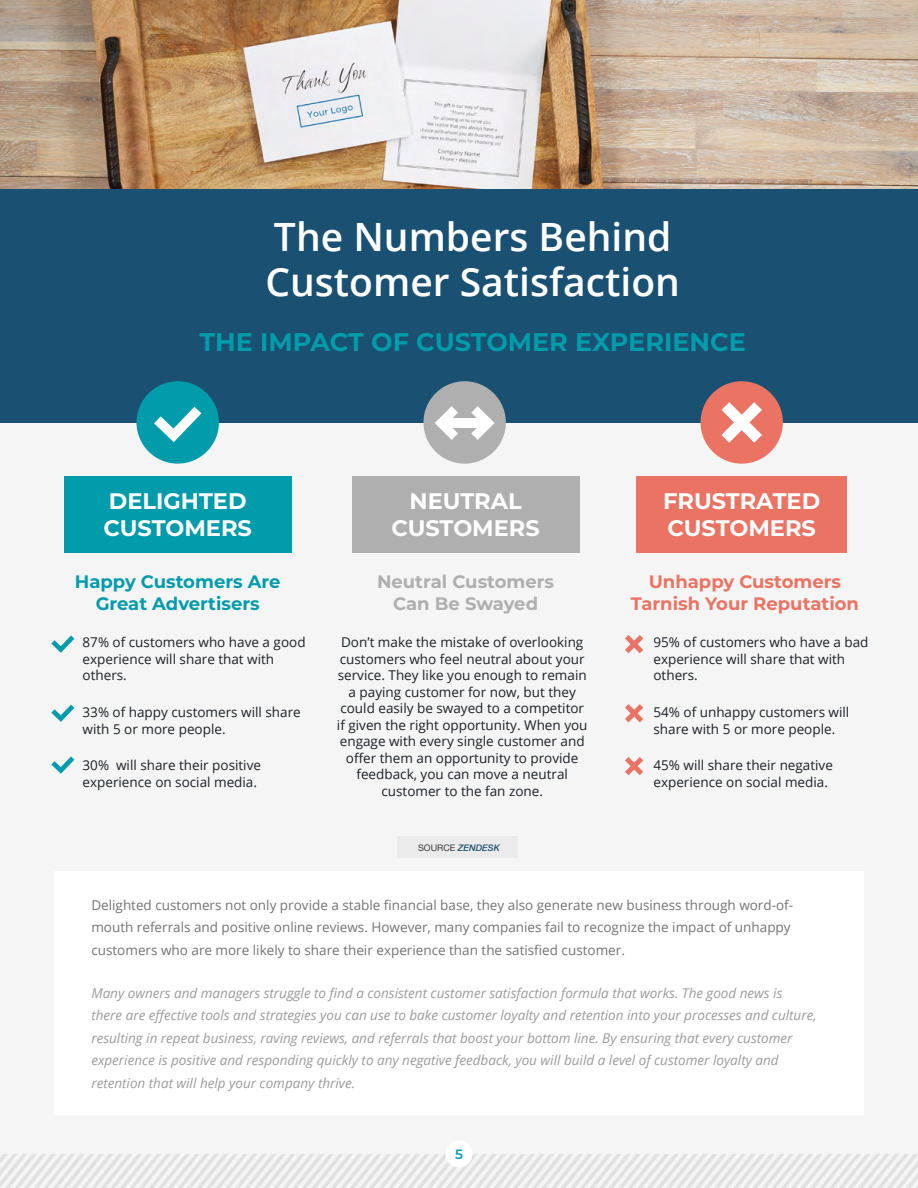
<style>
.page{position:relative;width:918px;height:1188px;background:#fff}
.page>*{position:absolute;margin:0;border:0;box-sizing:border-box;transform-origin:0 0}
.t1{font:600 39px/45px "Open Sans";color:#fff}
.t2{font:700 25.5px "Montserrat";color:#009cac}
.t3{font:700 22.5px/27px "Montserrat";color:#fff}
.t4{font:700 18px/21.6px "Montserrat";color:#eb7363;text-align:center}
.t5{font:700 18px/21.6px "Montserrat";color:#009cac;text-align:center}
.t6{font:700 18px/21.6px "Montserrat";color:#afafaf;text-align:center}
.t7{font:13.5px/16.5px "Open Sans";color:#1c2127}
.t8{font:italic 13.5px/22.5px "Open Sans";color:#9c9c9c}
.t9{font:13.5px/22.5px "Open Sans";color:#747474}
.t10{font:600 13.5px "Montserrat";color:#009cac}
.t11{font:italic 500 9px "Helvetica Neue";color:#1a5071}
.s1{font-weight:400;font-style:normal;color:#383838}
</style>
<div class="page">
<div style="left:0;top:255px;width:918px;height:933px;background:#f5f5f5"></div>
<div style="left:64px;top:477px;width:227px;height:76px;background:#009cac"></div>
<div style="left:352px;top:477px;width:227px;height:76px;background:#afafaf"></div>
<div style="left:637px;top:477px;width:210px;height:76px;background:#eb7363"></div>
<img style="left:0;top:0;width:918px;height:189px">
<div style="left:0;top:189px;width:918px;height:233px;background:#1a5071"></div>
<div style="left:54px;top:872px;width:810px;height:243px;background:#fff"></div>
<div style="left:397px;top:836px;width:120px;height:21px;background:#ebebeb"></div>
<svg style="left:0;top:1154px;width:918px;height:34px"></svg>
<div style="left:137px;top:381px;width:82px;height:83px;background:#009cac;border-radius:50%"></div>
<svg style="left:154px;top:407px;width:47px;height:35px"></svg>
<svg style="left:51px;top:636px;width:23px;height:17px"></svg>
<svg style="left:51px;top:705px;width:23px;height:17px"></svg>
<svg style="left:51px;top:756px;width:23px;height:18px"></svg>
<svg style="left:625px;top:704px;width:18px;height:18px"></svg>
<svg style="left:625px;top:635px;width:18px;height:18px"></svg>
<div style="left:701px;top:381px;width:82px;height:83px;background:#eb7363;border-radius:50%"></div>
<svg style="left:721px;top:402px;width:41px;height:41px"></svg>
<svg style="left:625px;top:757px;width:18px;height:18px"></svg>
<div style="left:446px;top:1140px;width:26px;height:27px;background:#fff;border-radius:50%"></div>
<div style="left:423px;top:381px;width:83px;height:83px;background:#afafaf;border-radius:50%"></div>
<div style="left:444px;top:418px;width:41px;height:10px;background:#fff"></div>
<svg style="left:435px;top:406px;width:23px;height:34px"></svg>
<svg style="left:471px;top:406px;width:23px;height:34px"></svg>
<h1 class="t1" style="left:266px;top:213px;width:416px">The Numbers Behind<br>Customer Satisfaction</h1>
<h2 class="t2" style="left:199px;top:324px;width:548px">THE IMPACT OF CUSTOMER EXPERIENCE</h2>
<h3 class="t3" style="left:104px;top:487px;width:150px">DELIGHTED<br>CUSTOMERS</h3>
<h3 class="t3" style="left:391px;top:487px;width:150px;text-align:center">NEUTRAL<br>CUSTOMERS</h3>
<h3 class="t5" style="left:75px;top:570px;width:207px">Happy Customers Are<br>Great Advertisers</h3>
<h3 class="t6" style="left:377px;top:570px;width:179px">Neutral Customers<br>Can Be Swayed</h3>
<p class="t7" style="left:83px;top:634px;width:225px">87% of customers who have a good experience will share that with others.</p>
<p class="t7" style="left:83px;top:704px;width:220px">33% of happy customers will share with 5 or more people.</p>
<p class="t7" style="left:83px;top:757px;width:180px">30% will share their positive experience on social media.</p>
<h3 class="t3" style="left:663px;top:487px;width:159px">FRUSTRATED<br>CUSTOMERS</h3>
<h3 class="t4" style="left:631px;top:570px;width:230px">Unhappy Customers<br>Tarnish Your Reputation</h3>
<p class="t7" style="left:337px;top:634px;width:252px;text-align:center">Don’t make the mistake of overlooking customers who feel neutral about your service. They like you enough to remain a paying customer for now, but they could easily be swayed to a competitor if given the right opportunity. When you engage with every single customer and offer them an opportunity to provide feedback, you can move a neutral customer to the fan zone.</p>
<p class="t7" style="left:653px;top:634px;width:217px">95% of customers who have a bad experience will share that with others.</p>
<p class="t7" style="left:653px;top:704px;width:197px">54% of unhappy customers will share with 5 or more people.</p>
<p class="t7" style="left:653px;top:757px;width:181px">45% will share their negative experience on social media.</p>
<p class="t11" style="left:418px;top:840px;width:83px"><span class="s1">SOURCE</span> ZENDESK</p>
<p class="t9" style="left:91px;top:893px;width:703px">Delighted customers not only provide a stable financial base, they also generate new business through word-of&shy;mouth referrals and positive online reviews. However, many companies fail to recognize the impact of unhappy customers who are more likely to share their experience than the satisfied customer.</p>
<p class="t8" style="left:91px;top:981px;width:727px">Many owners and managers struggle to find a consistent customer satisfaction formula that works. The good news is<br>there are effective tools and strategies you can use to bake customer loyalty and retention into your processes and culture, resulting in repeat business, raving reviews, and referrals that boost your bottom line. By ensuring that every customer experience is positive and responding quickly to any negative feedback, you will build a level of customer loyalty and retention that will help your company thrive.</p>
<p class="t10" style="left:455px;top:1145px;width:9px">5</p>
</div>
